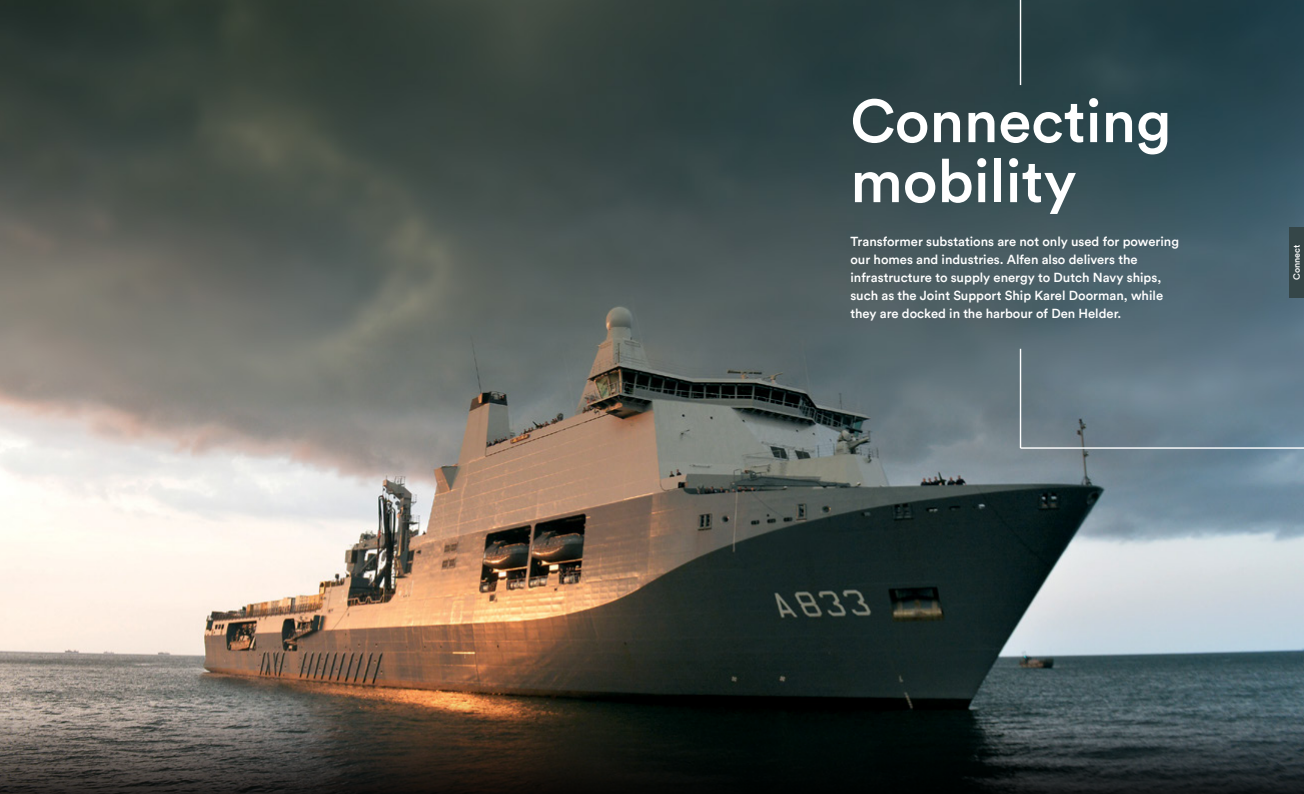
<style>
.page{position:relative;width:1304px;height:794px;background:#fff}
.page>*{position:absolute;margin:0;border:0;box-sizing:border-box;transform-origin:0 0}
.t1{font:500 60px/60px "Circular Std";color:#fff}
.t2{font:500 13px/18px "Circular Std";color:#fff}
.t3{font:500 9px "Circular";color:#fff}
</style>
<div class="page">
<img style="left:0;top:0;width:1304px;height:660px">
<div style="left:1290px;top:227px;width:14px;height:71px;background:#354648"></div>
<hr style="left:1020px;top:349px;width:1px;height:99px;background:#fff">
<hr style="left:1020px;top:0;width:1px;height:85px;background:#fff">
<hr style="left:1020px;top:447px;width:284px;height:2px;background:#fff">
<svg style="left:0;top:660px;width:1304px;height:134px;background:#3a3a35"></svg>
<h1 class="t1" style="left:850px;top:90px;width:322px">Connecting mobility</h1>
<p class="t2" style="left:850px;top:232px;width:330px">Transformer substations are not only used for powering our homes and industries. Alfen also delivers the infrastructure to supply energy to Dutch Navy ships, such as the Joint Support Ship Karel Doorman, while they are docked in the harbour of Den Helder.</p>
<p class="t3" style="left:1291px;top:280px;width:37px;rotate:-90deg">Connect</p>
</div>
